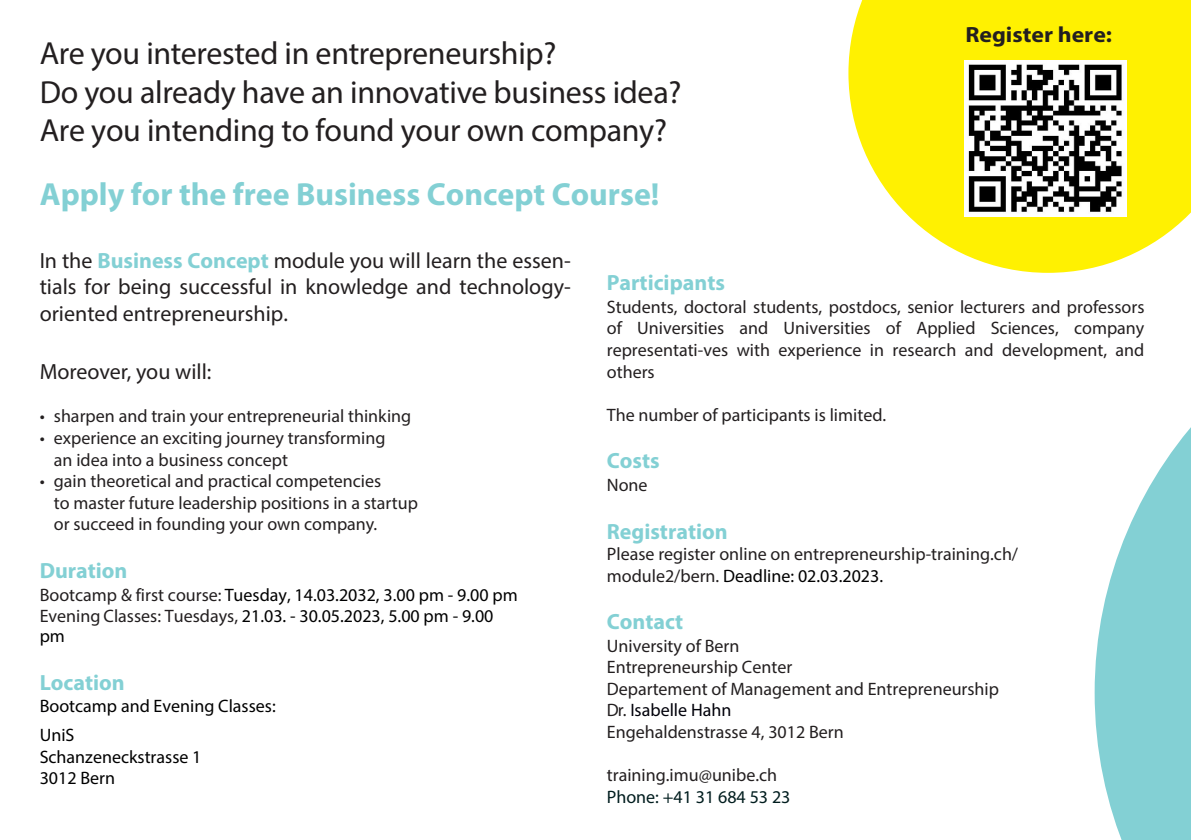
<style>
.page{position:relative;width:1191px;height:840px;background:#fff}
.page>*{position:absolute;margin:0;border:0;box-sizing:border-box;transform-origin:0 0}
.t1{font:32px/38.4px "Myriad Pro";letter-spacing:-.01em;color:#231f20}
.t2{font:700 32px "Myriad Pro";color:#83d0d4}
.t3{font:22px/26.4px "Myriad Pro";color:#231f20;text-align:justify}
.t4{font:700 22px "Myriad Pro";color:#83d0d4}
.t5{font:700 22px "Myriad Pro";color:#231f20;scale:1.08 1}
.t6{font:18px/21.6px "Myriad Pro";color:#231f20}
.t7{font:18px/20.8px "Myriad Pro";color:#000001}
.s1{font-weight:700;color:#83d0d4}
.s2{color:#231f20}
.s3{color:#000001}
.s4{color:#00010a}
.s5{color:#001d1e}
</style>
<div class="page">
<svg style="left:848px;top:0;width:343px;height:273px;fill:#fff101"></svg>
<svg style="left:1094px;top:427px;width:97px;height:412px;fill:#83d0d4"></svg>
<img style="left:964px;top:61px;width:162px;height:156px">
<p class="t1" style="left:40px;top:34px;width:643px">Are you interested in entrepreneurship?<br>Do you already have an innovative business idea?<br>Are you intending to found your own company?</p>
<p class="t2" style="left:40px;top:173px;width:621px">Apply for the free Business Concept Course!</p>
<p class="t5" style="left:965px;top:20px;width:137px">Register here:</p>
<p class="t3" style="left:40px;top:247px;width:532px">In the <span class="s1">Business Concept</span> module you will learn the essen&shy;tials for being successful in knowledge and technology&shy;oriented entrepreneurship.</p>
<p class="t3" style="left:40px;top:358px;width:173px">Moreover, you will:</p>
<p class="t6" style="left:40px;top:405px;width:373px">• sharpen and train your entrepreneurial thinking</p>
<p class="t6" style="left:40px;top:426px;width:347px">• experience an exciting journey transforming</p>
<p class="t6" style="left:54px;top:448px;width:236px">an idea into a business concept</p>
<p class="t6" style="left:40px;top:470px;width:343px">• gain theoretical and practical competencies</p>
<p class="t6" style="left:54px;top:491px;width:366px">to master future leadership positions in a startup</p>
<p class="t6" style="left:54px;top:513px;width:325px">or succeed in founding your own company.</p>
<p class="t4" style="left:40px;top:555px;width:89px">Duration</p>
<p class="t7" style="left:40px;top:583px;width:479px"><span class="s2">Bootcamp &amp; first course:</span> Tuesday, 14.03.2032, 3.00 pm - 9.00 pm<br><span class="s2">Evening Classes: Tuesdays,</span> 21.03. - 30.05.2023, 5.00 pm - 9.00 pm</p>
<p class="t4" style="left:40px;top:667px;width:87px">Location</p>
<p class="t7" style="left:40px;top:691px;width:238px;line-height:28.8px">Bootcamp and Evening Classes:<br>UniS</p>
<p class="t7" style="left:40px;top:745px;width:163px;line-height:21.6px">Schanzeneckstrasse 1<br>3012 Bern</p>
<p class="t4" style="left:607px;top:268px;width:120px">Participants</p>
<p class="t6" style="left:607px;top:295px;width:539px;text-align:justify">Students, doctoral students, postdocs, senior lecturers and professors of Universities and Universities of Applied Sciences, company representati-ves with experience in research and development, and others</p>
<p class="t6" style="left:607px;top:403px;width:281px">The number of participants is limited.</p>
<p class="t4" style="left:607px;top:446px;width:54px">Costs</p>
<p class="t6" style="left:607px;top:473px;width:42px">None</p>
<p class="t4" style="left:607px;top:516px;width:122px">Registration</p>
<p class="t6" style="left:607px;top:543px;width:413px">Please register online on entrepreneurship-training.ch/ module2/bern. <span class="s3">Deadline: 02.03.2023.</span></p>
<p class="t4" style="left:607px;top:607px;width:78px">Contact</p>
<p class="t6" style="left:607px;top:634px;width:394px">University of Bern<br>Entrepreneurship Center<br>Departement of Management and Entrepreneurship<br>Dr. <span class="s4">Isabelle Hahn<br></span>Engehaldenstrasse 4, 3012 Bern</p>
<p class="t6" style="left:607px;top:763px;width:185px">training.imu@unibe.ch<br><span class="s5">Phone: +41 31 684 53 23</span></p>
</div>
